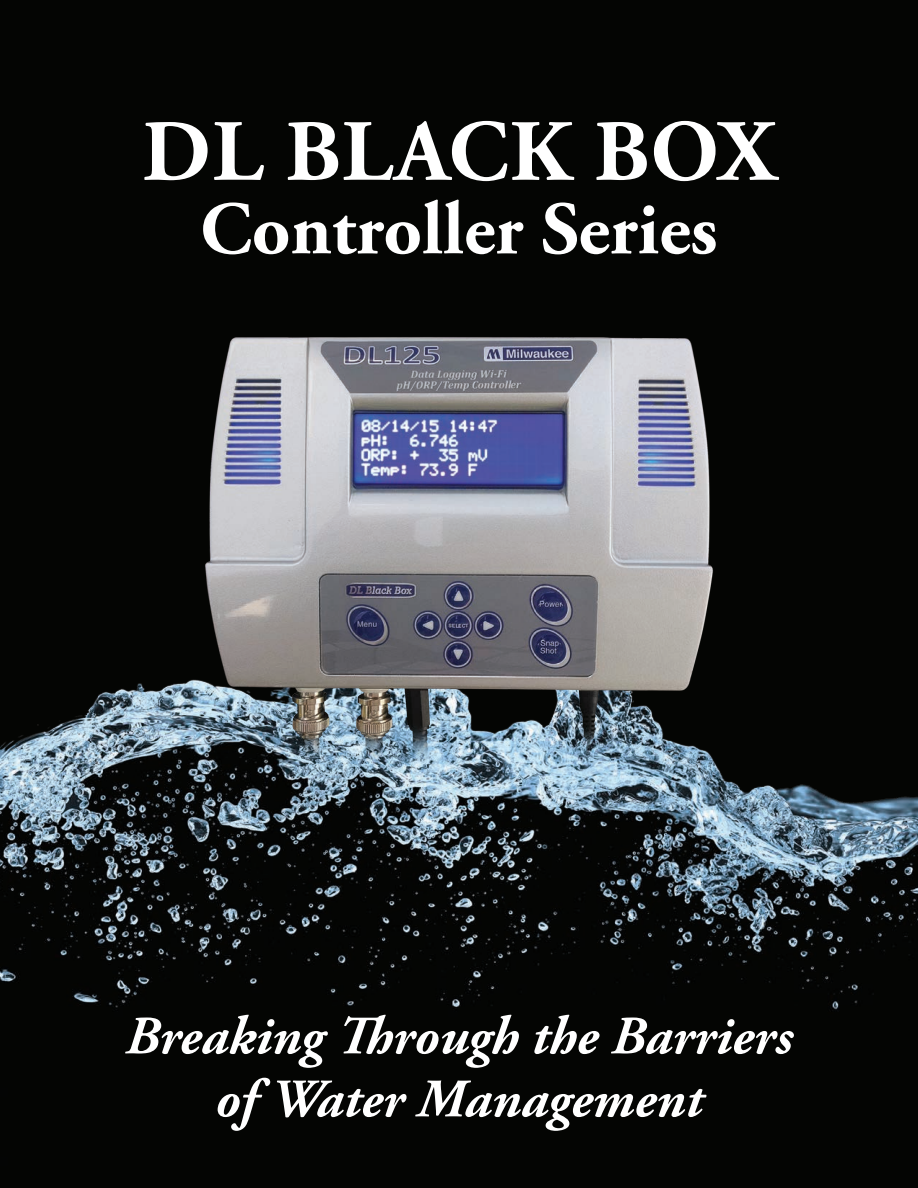
<style>
.page{position:relative;width:918px;height:1188px;background:#fff}
.page>*{position:absolute;margin:0;border:0;box-sizing:border-box;transform-origin:0 0}
.t1{font:700 87px "Adobe Garamond Pro";letter-spacing:.015em;color:#fff}
.t2{font:700 75px "Adobe Garamond Pro";color:#fff}
.t3{font:italic 700 54px "Adobe Garamond Pro";color:#fff}
</style>
<div class="page">
<div style="left:0;top:0;width:918px;height:850px;background:#040503"></div>
<img style="left:0;top:683px;width:918px;height:505px">
<img style="left:168px;top:337px;width:581px;height:424px">
<p class="t1" style="left:142px;top:102px;width:635px">DL BLACK BOX</p>
<p class="t2" style="left:200px;top:186px;width:519px">Controller Series</p>
<p class="t3" style="left:125px;top:1005px;width:668px">Breaking Through the Barriers</p>
<p class="t3" style="left:215px;top:1068px;width:489px">of Water Management</p>
</div>
